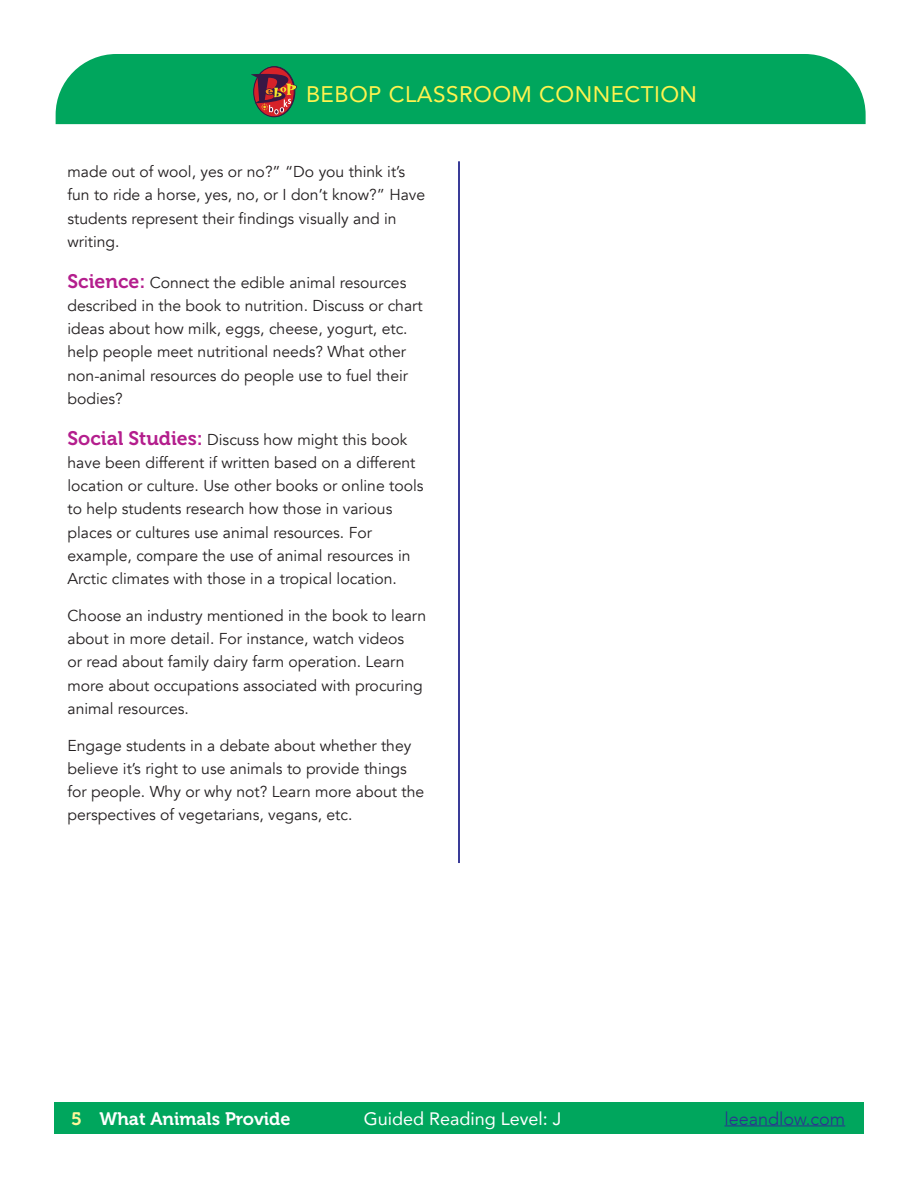
<style>
.page{position:relative;width:918px;height:1188px;background:#fff}
.page>*{position:absolute;margin:0;border:0;box-sizing:border-box;transform-origin:0 0}
.t1{font:22.5px "Avenir";letter-spacing:.02em;color:#fff34f}
.t2{font:18px "Avenir";color:#fff}
.t3{font:18px "Museo 700";color:#fff}
.t4{font:300 18px "Avenir";color:#2e3092}
.cross_curricular_par{font:15.75px/23.2px "Avenir";color:#231f20}
.s1{font-family:"Museo 700";font-size:19.5px;color:#b41e8d}
.s2{color:#fff79a}
</style>
<div class="page">
<hr style="left:458px;top:161px;width:2px;height:702px;background:#2e3092">
<div style="left:56px;top:54px;width:810px;height:70px;background:#00a65d"></div>
<div style="left:54px;top:1103px;width:810px;height:31px;background:#00a65d"></div>
<hr style="left:725px;top:1125px;width:120px;height:1px;background:#2e3092">
<svg style="left:254px;top:67px;width:40px;height:50px"></svg>
<div style="left:253px;top:66px;width:42px;height:51px;border:1px solid #371745;border-radius:50%"></div>
<svg style="left:251px;top:74px;width:46px;height:40px;background:#794b43"></svg>
<h1 class="t1" style="left:306px;top:76px;width:393px">BEBOP CLASSROOM CONNECTION</h1>
<p class="cross_curricular_par" style="left:68px;top:160px;width:359px">made out of wool, yes or no?” “Do you think it’s fun to ride a horse, yes, no, or I don’t know?” Have students represent their findings visually and in writing.</p>
<p class="cross_curricular_par" style="left:68px;top:271px;width:357px"><span class="s1">Science:</span> Connect the edible animal resources described in the book to nutrition. Discuss or chart ideas about how milk, eggs, cheese, yogurt, etc. help people meet nutritional needs? What other non-animal resources do people use to fuel their bodies?</p>
<p class="cross_curricular_par" style="left:68px;top:428px;width:358px"><span class="s1">Social Studies:</span> Discuss how might this book have been different if written based on a different location or culture. Use other books or online tools to help students research how those in various places or cultures use animal resources. For example, compare the use of animal resources in Arctic climates with those in a tropical location.</p>
<p class="cross_curricular_par" style="left:68px;top:604px;width:360px">Choose an industry mentioned in the book to learn about in more detail. For instance, watch videos<br>or read about family dairy farm operation. Learn more about occupations associated with procuring animal resources.</p>
<p class="cross_curricular_par" style="left:68px;top:734px;width:358px">Engage students in a debate about whether they believe it’s right to use animals to provide things for people. Why or why not? Learn more about the perspectives of vegetarians, vegans, etc.</p>
<p class="t3" style="left:71px;top:1108px;width:221px"><span class="s2">5</span> What Animals Provide</p>
<p class="t2" style="left:364px;top:1104px;width:199px">Guided Reading Level: J</p>
<p class="t4" style="left:725px;top:1108px;width:122px">leeandlow.com</p>
</div>
